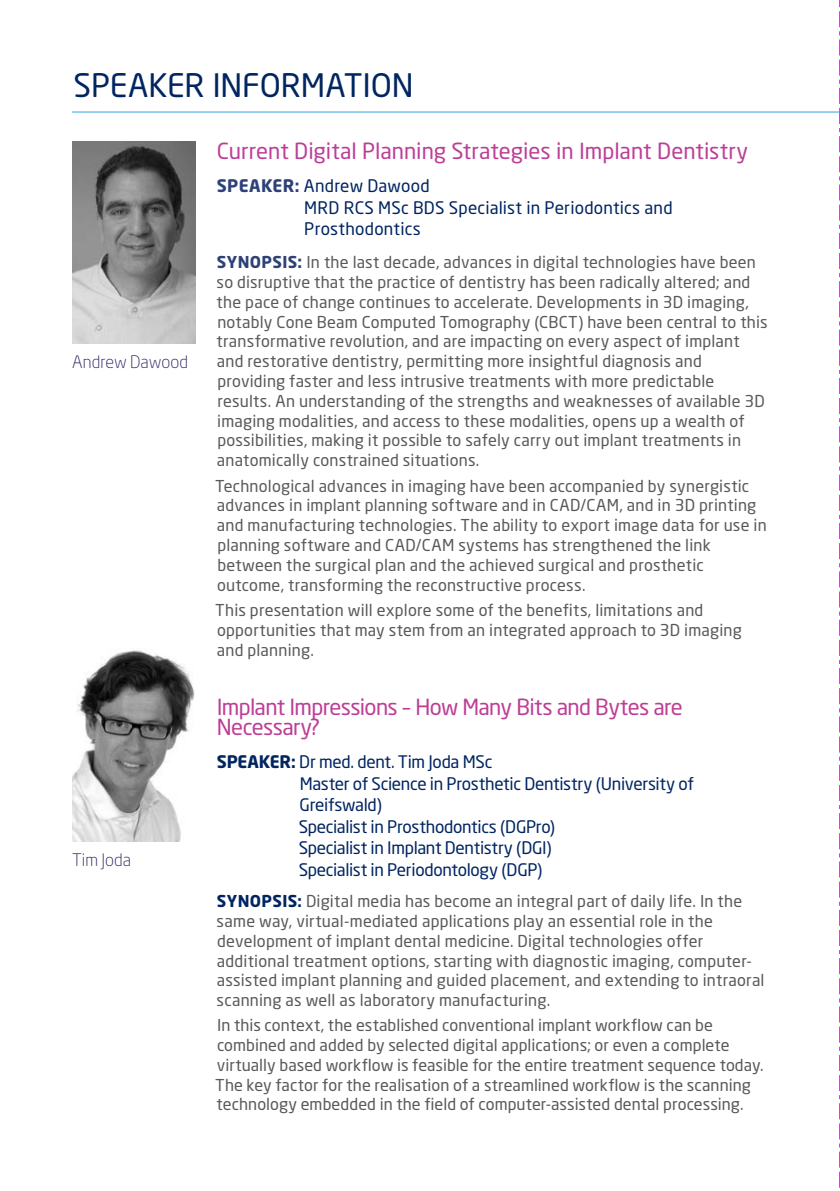
<style>
.page{position:relative;width:840px;height:1191px;background:#fff}
.page>*{position:absolute;margin:0;border:0;box-sizing:border-box;transform-origin:0 0}
.t1{font:32px "Neo Sans";letter-spacing:-.005em;color:#002561}
.t2{font:22px/19.8px "Neo Sans";letter-spacing:-.03em;color:#bd3e96}
.t3{font:22px "Neo Sans";letter-spacing:-.01em;color:#bd3e96}
.t4{font:17.2px/21.6px "Neo Sans";letter-spacing:-.015em;color:#002561}
.t5{font:17.2px/21.6px "Neo Sans";letter-spacing:.015em;color:#002561}
.t6{font:300 17px "Neo Sans";letter-spacing:.005em;color:#262262}
.t7{font:16.2px/19.8px "Neo Sans";letter-spacing:.01em;color:#58595b}
.s1{font-family:"Neo Sans Pro";font-weight:700;color:#2d4178}
.s2{font-family:"Neo Sans Pro";font-weight:700;font-size:17.2px;color:#2d4178}
.s3{font-family:"Neo Sans Pro";font-weight:700}
.s4{font-family:"Neo Sans Pro";font-weight:700;color:#002561}
</style>
<div class="page">
<img style="left:72px;top:142px;width:123px;height:201px">
<img style="left:72px;top:650px;width:123px;height:191px">
<hr style="left:72px;top:112px;width:767px;height:1px;background:#33a3dc">
<svg style="left:838px;top:0;width:2px;height:1188px"></svg>
<p class="t1" style="left:74px;top:66px;width:341px">SPEAKER INFORMATION</p>
<p class="t6" style="left:72px;top:351px;width:117px">Andrew Dawood</p>
<p class="t6" style="left:72px;top:849px;width:60px">Tim Joda</p>
<p class="t3" style="left:217px;top:137px;width:532px">Current Digital Planning Strategies in Implant Dentistry</p>
<p class="t5" style="left:304px;top:175px;width:369px;text-indent:-87px"><span class="s1">SPEAKER:</span> Andrew Dawood<br>MRD RCS MSc BDS Specialist in Periodontics and<br>Prosthodontics</p>
<p class="t7" style="left:216px;top:252px;width:552px"><span class="s1">SYNOPSIS</span><span class="s2">:</span> In the last decade, advances in digital technologies have been so disruptive that the practice of dentistry has been radically altered; and the pace of change continues to accelerate. Developments in 3D imaging, notably Cone Beam Computed Tomography (CBCT) have been central to this transformative revolution, and are impacting on every aspect of implant and restorative dentistry, permitting more insightful diagnosis and providing faster and less intrusive treatments with more predictable results. An understanding of the strengths and weaknesses of available 3D imaging modalities, and access to these modalities, opens up a wealth of possibilities, making it possible to safely carry out implant treatments in anatomically constrained situations.</p>
<p class="t7" style="left:215px;top:475px;width:552px">Technological advances in imaging have been accompanied by synergistic advances in implant planning software and in CAD/CAM, and in 3D printing and manufacturing technologies. The ability to export image data for use in planning software and CAD/CAM systems has strengthened the link between the surgical plan and the achieved surgical and prosthetic outcome, transforming the reconstructive process.</p>
<p class="t7" style="left:215px;top:600px;width:527px">This presentation will explore some of the benefits, limitations and opportunities that may stem from an integrated approach to 3D imaging and planning.</p>
<p class="t2" style="left:216px;top:697px;width:467px">Implant Impressions – How Many Bits and Bytes are<br>Necessary?</p>
<p class="t4" style="left:298px;top:750px;width:396px;text-indent:-82px"><span class="s3">SPEAKER:</span> Dr med. dent. Tim Joda MSc<br>Master of Science in Prosthetic Dentistry (University of Greifswald)<br>Specialist in Prosthodontics (DGPro)<br>Specialist in Implant Dentistry (DGI)<br>Specialist in Periodontology (DGP)</p>
<p class="t7" style="left:216px;top:891px;width:549px"><span class="s4">SYNOPSIS:</span> Digital media has become an integral part of daily life. In the same way, virtual-mediated applications play an essential role in the development of implant dental medicine. Digital technologies offer additional treatment options, starting with diagnostic imaging, computer&shy;assisted implant planning and guided placement, and extending to intraoral scanning as well as laboratory manufacturing.</p>
<p class="t7" style="left:215px;top:1015px;width:549px">In this context, the established conventional implant workflow can be combined and added by selected digital applications; or even a complete virtually based workflow is feasible for the entire treatment sequence today.<br>The key factor for the realisation of a streamlined workflow is the scanning technology embedded in the field of computer-assisted dental processing.</p>
</div>
